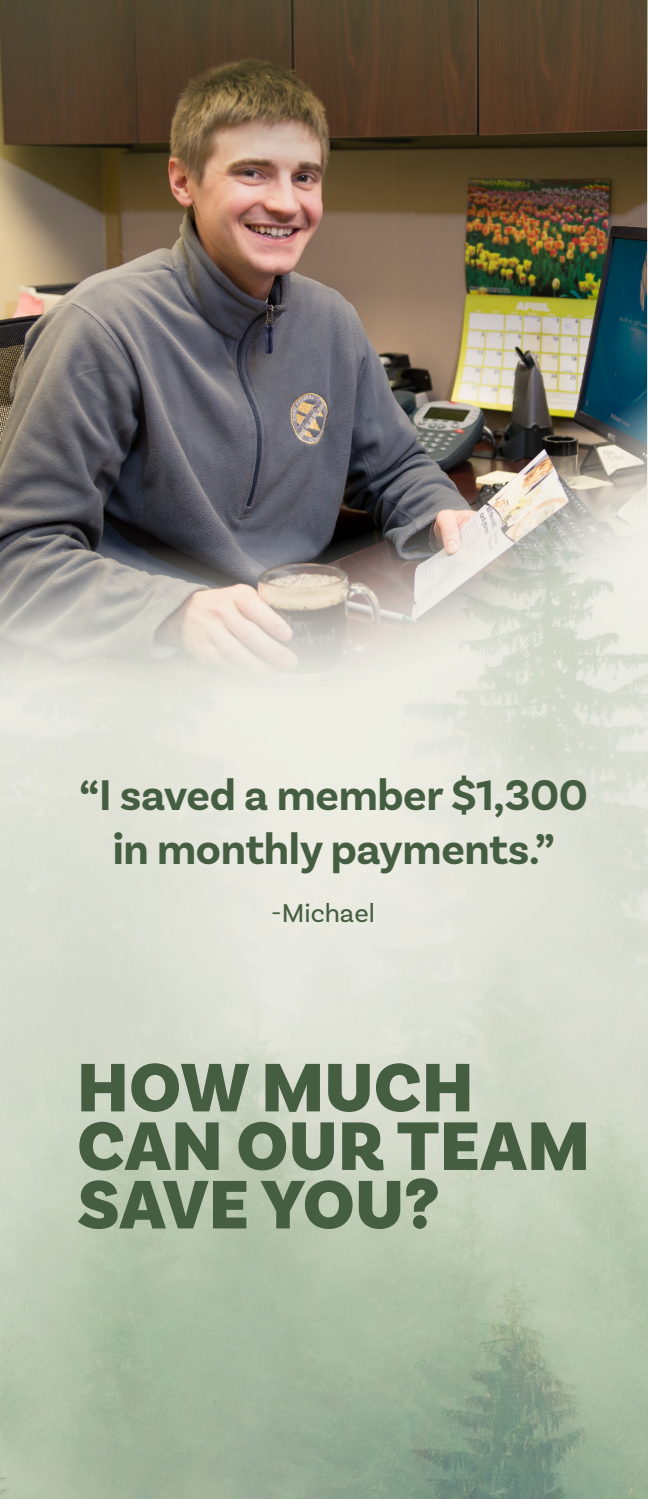
<style>
.page{position:relative;width:648px;height:1499px;background:#fff}
.page>*{position:absolute;margin:0;border:0;box-sizing:border-box;transform-origin:0 0}
.t1{font:900 72px "Basic Sans";letter-spacing:.01em;color:#455d40}
.t2{font:700 45px/54px "Basic Sans";letter-spacing:-.01em;color:#455d40;text-align:center}
.t3{font:27px "Basic Sans";color:#455d40}
</style>
<div class="page">
<img style="left:0;top:233px;width:648px;height:1265px">
<img style="left:0;top:233px;width:647px;height:475px">
<img style="left:0;top:0;width:648px;height:233px">
<p class="t2" style="left:79px;top:768px;width:510px">“I saved a member $1,300 in monthly payments.”</p>
<p class="t3" style="left:271px;top:897px;width:105px">-Michael</p>
<p class="t1" style="left:77px;top:1043px;width:398px">HOW MUCH</p>
<p class="t1" style="left:77px;top:1102px;width:514px">CAN OUR TEAM</p>
<p class="t1" style="left:77px;top:1160px;width:364px">SAVE YOU?</p>
</div>
